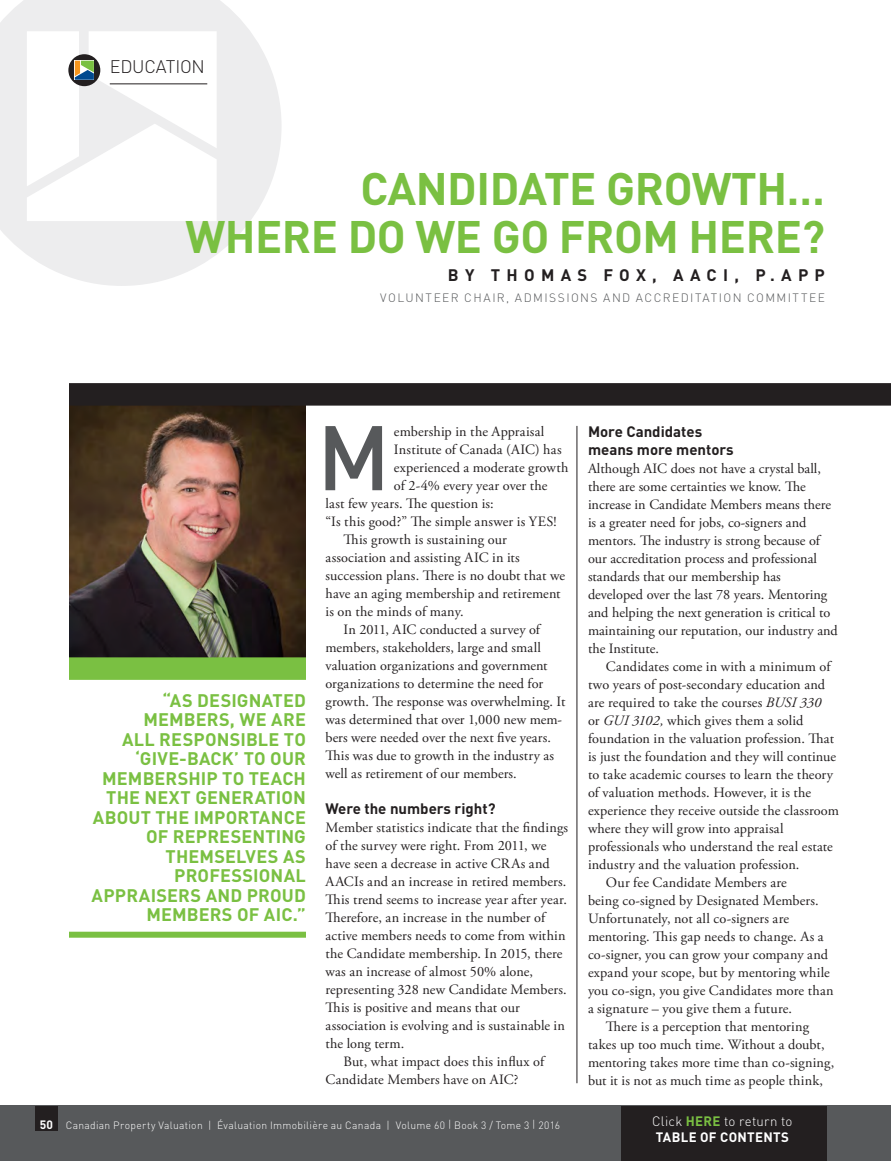
<style>
.page{position:relative;width:891px;height:1161px;background:#fff}
.page>*{position:absolute;margin:0;border:0;box-sizing:border-box;transform-origin:0 0}
.BT_1_w__Drop_Cap{font:500 90.15px "DIN";color:#57595b}
.Main_Headline{font:700 45px/48px "DIN";letter-spacing:-.01em;color:#7ac042;text-align:right}
.Call_Out{font:700 18px/19.5px "DIN";letter-spacing:.005em;color:#7ac042;text-align:right}
.TOC_-_Departments{font:300 18px "DIN";letter-spacing:-.015em;color:#231f20}
.By-Line{font:700 16.5px "DIN";letter-spacing:.38em;color:#231f20}
.Sub-Head{font:700 15px/18px "DIN";color:#231f20}
.BT{font:14.25px/18px "Adobe Garamond Pro";letter-spacing:.005em;color:#231f20}
.BT_1{font:14.25px/18px "Adobe Garamond Pro";color:#231f20}
.BT_1_w__Drop_Cap-2{font:14.25px "Adobe Garamond Pro";letter-spacing:.01em;color:#231f20}
.t1{font:300 13.5px/16.2px "DIN";letter-spacing:.015em;color:#fff}
.By-Line_2{font:300 12px "DIN";letter-spacing:.12em;color:#57595b}
.t2{font:300 10.5px "DIN";letter-spacing:.03em;color:#fff}
.s1{font-style:italic}
.s2{font-weight:700;font-size:12px}
.s3{font-family:"DIN Bold Alternate";font-weight:400;color:#7ac042}
.s4{font-weight:700}
</style>
<div class="page">
<svg style="left:0;top:0;width:282px;height:286px"></svg>
<svg style="left:68px;top:54px;width:32px;height:32px"></svg>
<svg style="left:75px;top:61px;width:19px;height:19px"></svg>
<hr style="left:110px;top:83px;width:97px;height:1px;background:#231f20">
<div style="left:69px;top:932px;width:237px;height:6px;background:#7ac042"></div>
<hr style="left:577px;top:426px;width:1px;height:657px;background:#231f20">
<img style="left:69px;top:406px;width:237px;height:251px">
<div style="left:69px;top:657px;width:237px;height:23px;background:#7ac042"></div>
<div style="left:0;top:1106px;width:891px;height:55px;background:#57595b"></div>
<div style="left:35px;top:1107px;width:23px;height:24px;background:#231f20"></div>
<div style="left:622px;top:1107px;width:205px;height:54px;background:#231f20"></div>
<div style="left:69px;top:383px;width:822px;height:23px;background:#231f20"></div>
<p class="TOC_-_Departments" style="left:110px;top:55px;width:97px">EDUCATION</p>
<p class="Main_Headline" style="left:185px;top:163px;width:641px">CANDIDATE GROWTH…<br>WHERE DO WE GO FROM HERE?</p>
<p class="By-Line" style="left:448px;top:265px;width:379px">BY THOMAS FOX, AACI, P.APP</p>
<p class="By-Line_2" style="left:380px;top:290px;width:446px">VOLUNTEER CHAIR, ADMISSIONS AND ACCREDITATION COMMITTEE</p>
<p class="Call_Out" style="left:92px;top:690px;width:216px">“AS DESIGNATED<br>MEMBERS, WE ARE<br>ALL RESPONSIBLE TO ‘GIVE-BACK’ TO OUR<br>MEMBERSHIP TO TEACH<br>THE NEXT GENERATION<br>ABOUT THE IMPORTANCE<br>OF REPRESENTING<br>THEMSELVES AS<br>PROFESSIONAL<br>APPRAISERS AND PROUD<br>MEMBERS OF AIC.”</p>
<p class="BT_1_w__Drop_Cap" style="left:317px;top:400px;width:75px">M</p>
<p class="BT_1_w__Drop_Cap-2" style="left:394px;top:423px;width:152px">embership in the Appraisal</p>
<p class="BT_1_w__Drop_Cap-2" style="left:394px;top:441px;width:169px">Institute of Canada (AIC) has</p>
<p class="BT_1_w__Drop_Cap-2" style="left:394px;top:459px;width:176px">experienced a moderate growth</p>
<p class="BT_1_w__Drop_Cap-2" style="left:394px;top:477px;width:155px">of 2-4% every year over the</p>
<p class="BT_1_w__Drop_Cap-2" style="left:326px;top:495px;width:170px">last few years. The question is:</p>
<p class="BT_1_w__Drop_Cap-2" style="left:326px;top:513px;width:233px">“Is this good?” The simple answer is YES!</p>
<p class="BT" style="left:326px;top:531px;width:241px;text-indent:18px">This growth is sustaining our association and assisting AIC in its succession plans. There is no doubt that we have an aging membership and retirement is on the minds of many.</p>
<p class="BT" style="left:326px;top:621px;width:241px;text-indent:18px">In 2011, AIC conducted a survey of members, stakeholders, large and small valuation organizations and government organizations to determine the need for growth. The response was overwhelming. It was determined that over 1,000 new mem&shy;bers were needed over the next five years.<br>This was due to growth in the industry as well as retirement of our members.</p>
<p class="Sub-Head" style="left:326px;top:799px;width:172px">Were the numbers right?</p>
<p class="BT_1" style="left:326px;top:819px;width:244px">Member statistics indicate that the findings of the survey were right. From 2011, we have seen a decrease in active CRAs and AACIs and an increase in retired members.<br>This trend seems to increase year after year.<br>Therefore, an increase in the number of active members needs to come from within the Candidate membership. In 2015, there was an increase of almost 50% alone, representing 328 new Candidate Members.<br>This is positive and means that our association is evolving and is sustainable in the long term.</p>
<p class="BT" style="left:326px;top:1053px;width:220px;text-indent:18px">But, what impact does this influx of<br>Candidate Members have on AIC?</p>
<p class="Sub-Head" style="left:588px;top:422px;width:147px">More Candidates means more mentors</p>
<p class="BT_1" style="left:588px;top:460px;width:251px">Although AIC does not have a crystal ball, there are some certainties we know. The increase in Candidate Members means there is a greater need for jobs, co-signers and mentors. The industry is strong because of our accreditation process and professional standards that our membership has developed over the last 78 years. Mentoring and helping the next generation is critical to maintaining our reputation, our industry and the Institute.</p>
<p class="BT" style="left:588px;top:658px;width:252px;text-indent:18px">Candidates come in with a minimum of two years of post-secondary education and are required to take the courses <span class="s1">BUSI 330<br></span>or <span class="s1">GUI 3102,</span> which gives them a solid foundation in the valuation profession. That is just the foundation and they will continue to take academic courses to learn the theory of valuation methods. However, it is the experience they receive outside the classroom where they will grow into appraisal professionals who understand the real estate industry and the valuation profession.</p>
<p class="BT" style="left:588px;top:874px;width:247px;text-indent:18px">Our fee Candidate Members are<br>being co-signed by Designated Members.<br>Unfortunately, not all co-signers are mentoring. This gap needs to change. As a co-signer, you can grow your company and expand your scope, but by mentoring while you co-sign, you give Candidates more than a signature – you give them a future.</p>
<p class="BT" style="left:588px;top:1018px;width:248px;text-indent:18px">There is a perception that mentoring takes up too much time. Without a doubt, mentoring takes more time than co-signing, but it is not as much time as people think,</p>
<p class="t2" style="left:40px;top:1119px;width:522px"><span class="s2">50</span> Canadian Property Valuation | Évaluation Immobilière au Canada | Volume 60 | Book 3 / Tome 3 | 2016</p>
<p class="t1" style="left:652px;top:1113px;width:142px">Click <span class="s3">HERE</span> to return to<br><span class="s4">TABLE OF CONTENTS</span></p>
</div>
